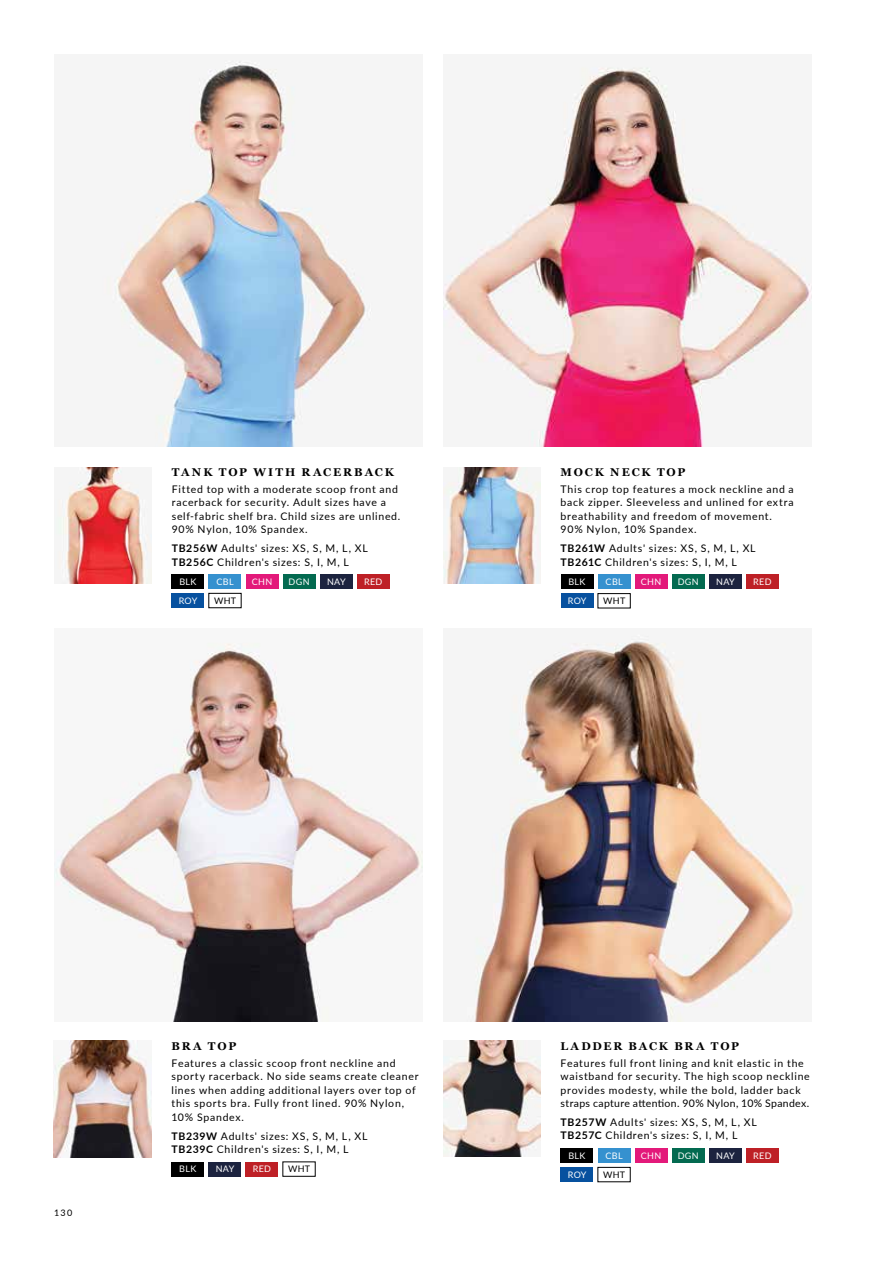
<style>
.page{position:relative;width:893px;height:1263px;background:#fff}
.page>*{position:absolute;margin:0;border:0;box-sizing:border-box;transform-origin:0 0}
.t1{font:700 11.25px "Georgia";letter-spacing:.165em;color:#000}
.t2{font:10.5px/13.5px "Lato";letter-spacing:.07em;color:#000}
.t3{font:9px "Lato";letter-spacing:.04em;color:#fff}
.t4{font:9px "Lato";letter-spacing:.04em;color:#000}
.s1{font-weight:700}
</style>
<div class="page">
<img style="left:466px;top:634px;width:340px;height:387px">
<img style="left:443px;top:1040px;width:97px;height:116px">
<img style="left:54px;top:643px;width:369px;height:378px">
<img style="left:54px;top:1040px;width:97px;height:117px">
<img style="left:102px;top:60px;width:271px;height:387px">
<img style="left:54px;top:467px;width:97px;height:116px">
<img style="left:443px;top:66px;width:369px;height:381px">
<img style="left:443px;top:467px;width:97px;height:116px">
<div style="left:746px;top:1148px;width:33px;height:15px;background:#be2026"></div>
<div style="left:635px;top:1148px;width:32px;height:15px;background:#e3197a"></div>
<div style="left:709px;top:1148px;width:33px;height:15px;background:#1c233f"></div>
<div style="left:672px;top:1148px;width:33px;height:15px;background:#036a50"></div>
<div style="left:561px;top:1148px;width:32px;height:15px;background:#000"></div>
<div style="left:598px;top:1148px;width:32px;height:15px;background:#3591cf"></div>
<div style="left:598px;top:1167px;width:32px;height:15px;border:1px solid #000"></div>
<div style="left:561px;top:1167px;width:32px;height:15px;background:#07519f"></div>
<div style="left:746px;top:574px;width:33px;height:15px;background:#be2026"></div>
<div style="left:635px;top:574px;width:32px;height:15px;background:#e3197a"></div>
<div style="left:709px;top:574px;width:33px;height:15px;background:#1c233f"></div>
<div style="left:672px;top:574px;width:33px;height:15px;background:#036a50"></div>
<div style="left:598px;top:593px;width:32px;height:15px;border:1px solid #000"></div>
<div style="left:561px;top:593px;width:32px;height:15px;background:#07519f"></div>
<div style="left:561px;top:574px;width:32px;height:15px;background:#000"></div>
<div style="left:598px;top:574px;width:32px;height:15px;background:#3591cf"></div>
<div style="left:357px;top:574px;width:33px;height:15px;background:#be2026"></div>
<div style="left:246px;top:574px;width:32px;height:15px;background:#e3197a"></div>
<div style="left:320px;top:574px;width:33px;height:15px;background:#1c233f"></div>
<div style="left:283px;top:574px;width:32px;height:15px;background:#036a50"></div>
<div style="left:172px;top:574px;width:32px;height:15px;background:#000"></div>
<div style="left:209px;top:574px;width:32px;height:15px;background:#3591cf"></div>
<div style="left:209px;top:593px;width:32px;height:15px;border:1px solid #000"></div>
<div style="left:172px;top:593px;width:32px;height:15px;background:#07519f"></div>
<div style="left:208px;top:1162px;width:33px;height:14px;background:#1c233f"></div>
<div style="left:171px;top:1162px;width:33px;height:14px;background:#000"></div>
<div style="left:246px;top:1162px;width:32px;height:14px;background:#be2026"></div>
<p class="t1" style="left:172px;top:464px;width:224px">TANK TOP WITH RACERBACK</p>
<p class="t2" style="left:172px;top:482px;width:230px">Fitted top with a moderate scoop front and racerback for security. Adult sizes have a self-fabric shelf bra. Child sizes are unlined.<br>90% Nylon, 10% Spandex.</p>
<p class="t2" style="left:172px;top:541px;width:197px"><span class="s1">TB256W</span> Adults' sizes: XS, S, M, L, XL<br><span class="s1">TB256C</span> Children's sizes: S, I, M, L</p>
<p class="t1" style="left:561px;top:464px;width:126px">MOCK NECK TOP</p>
<p class="t2" style="left:561px;top:482px;width:235px">This crop top features a mock neckline and a back zipper. Sleeveless and unlined for extra breathability and freedom of movement.<br>90% Nylon, 10% Spandex.</p>
<p class="t2" style="left:561px;top:541px;width:196px"><span class="s1">TB261W</span> Adults' sizes: XS, S, M, L, XL<br><span class="s1">TB261C</span> Children's sizes: S, I, M, L</p>
<p class="t3" style="left:641px;top:575px;width:22px">CHN</p>
<p class="t3" style="left:678px;top:575px;width:22px">DGN</p>
<p class="t3" style="left:716px;top:575px;width:20px">NAY</p>
<p class="t3" style="left:753px;top:575px;width:20px">RED</p>
<p class="t3" style="left:568px;top:594px;width:20px">ROY</p>
<p class="t4" style="left:603px;top:594px;width:24px">WHT</p>
<p class="t3" style="left:179px;top:575px;width:19px">BLK</p>
<p class="t3" style="left:217px;top:575px;width:19px">CBL</p>
<p class="t3" style="left:252px;top:575px;width:22px">CHN</p>
<p class="t3" style="left:289px;top:575px;width:22px">DGN</p>
<p class="t3" style="left:327px;top:575px;width:20px">NAY</p>
<p class="t3" style="left:364px;top:575px;width:20px">RED</p>
<p class="t3" style="left:568px;top:575px;width:19px">BLK</p>
<p class="t3" style="left:606px;top:575px;width:19px">CBL</p>
<p class="t3" style="left:179px;top:594px;width:20px">ROY</p>
<p class="t4" style="left:214px;top:594px;width:24px">WHT</p>
<p class="t4" style="left:54px;top:1206px;width:20px">130</p>
<p class="t1" style="left:172px;top:1037px;width:66px">BRA TOP</p>
<p class="t2" style="left:172px;top:1055px;width:249px">Features a classic scoop front neckline and sporty racerback. No side seams create cleaner lines when adding additional layers over top of this sports bra. Fully front lined. 90% Nylon, 10% Spandex.</p>
<p class="t2" style="left:172px;top:1128px;width:197px"><span class="s1">TB239W</span> Adults' sizes: XS, S, M, L, XL<br><span class="s1">TB239C</span> Children's sizes: S, I, M, L</p>
<p class="t3" style="left:179px;top:1162px;width:19px">BLK</p>
<p class="t3" style="left:216px;top:1162px;width:20px">NAY</p>
<p class="t3" style="left:253px;top:1162px;width:20px">RED</p>
<p class="t4" style="left:288px;top:1162px;width:24px">WHT</p>
<p class="t1" style="left:561px;top:1037px;width:180px">LADDER BACK BRA TOP</p>
<p class="t2" style="left:561px;top:1055px;width:251px">Features full front lining and knit elastic in the waistband for security. The high scoop neckline provides modesty, while the bold, ladder back straps capture attention. 90% Nylon, 10% Spandex.</p>
<p class="t2" style="left:561px;top:1115px;width:198px"><span class="s1">TB257W</span> Adults' sizes: XS, S, M, L, XL<br><span class="s1">TB257C</span> Children's sizes: S, I, M, L</p>
<p class="t3" style="left:568px;top:1149px;width:19px">BLK</p>
<p class="t3" style="left:606px;top:1149px;width:19px">CBL</p>
<p class="t3" style="left:641px;top:1149px;width:22px">CHN</p>
<p class="t3" style="left:678px;top:1149px;width:22px">DGN</p>
<p class="t3" style="left:716px;top:1149px;width:20px">NAY</p>
<p class="t3" style="left:753px;top:1149px;width:20px">RED</p>
<p class="t3" style="left:568px;top:1168px;width:20px">ROY</p>
<p class="t4" style="left:603px;top:1168px;width:24px">WHT</p>
</div>
